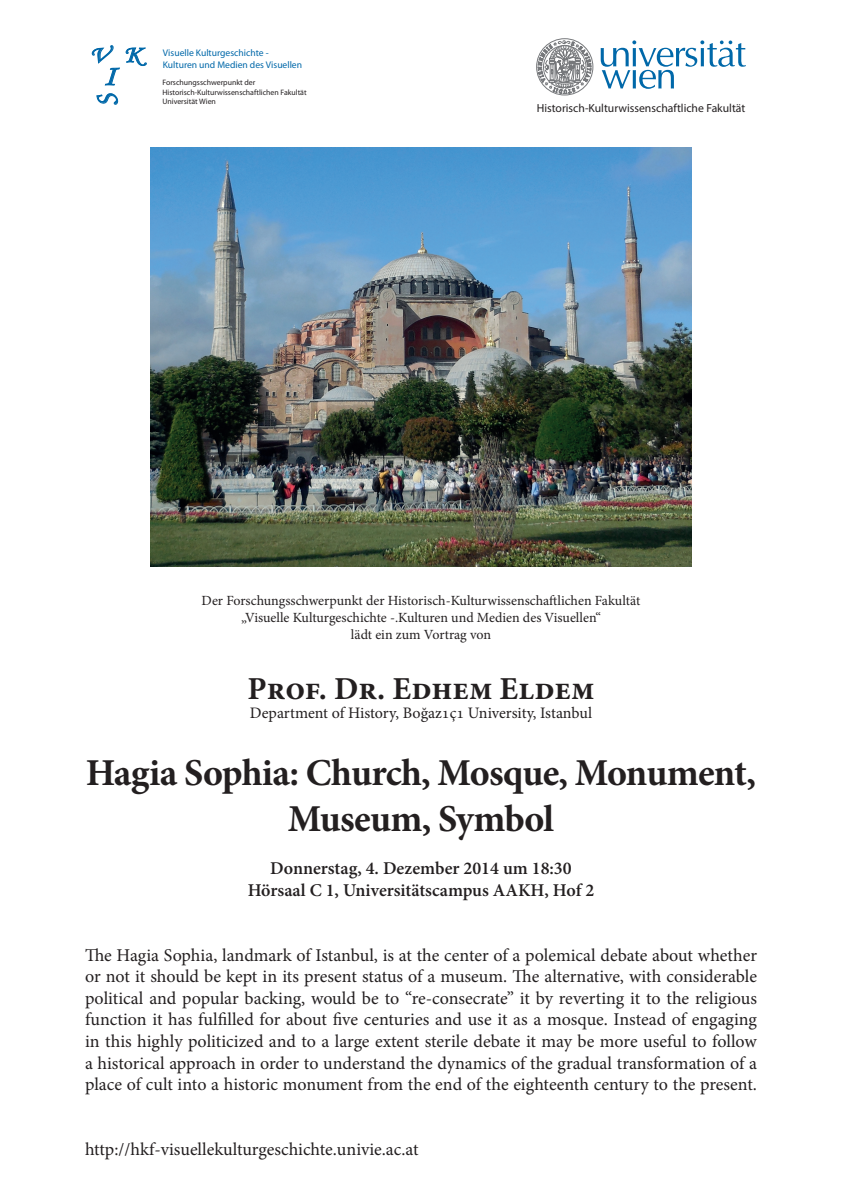
<style>
.page{position:relative;width:842px;height:1191px;background:#fff}
.page>*{position:absolute;margin:0;border:0;box-sizing:border-box;transform-origin:0 0}
.t1{font:700 38px/45.6px "Minion Pro";letter-spacing:-.02em;color:#231f20;text-align:center}
.t2{font:700 32px "Minion Pro";color:#231f20}
.t3{font:24.1px "Monotype Corsiva";color:#0068a9;scale:1.24 1}
.t4{font:18px/21.6px "Minion Pro";letter-spacing:-.005em;color:#231f20;text-align:justify}
.t5{font:600 18px/21.6px "Minion Pro";color:#231f20;text-align:center}
.t6{font:16px "Minion Pro";color:#231f20}
.t7{font:14px/16.8px "Minion Pro";letter-spacing:-.005em;color:#231f20;text-align:center}
.t8{font:11.7px "Myriad Pro";color:#231f20}
.t9{font:9.6px/12.4px "Myriad";color:#0068a9}
.t10{font:7.8px/9.6px "Myriad";color:#231f20}
</style>
<div class="page">
<svg style="left:601px;top:40px;width:145px;height:49px"></svg>
<svg style="left:536px;top:38px;width:58px;height:58px"></svg>
<img style="left:151px;top:148px;width:540px;height:418px">
<svg style="left:92px;top:45px;width:55px;height:60px"></svg>
<h3 class="t3" style="left:89px;top:40px;width:44px">V K</h3>
<p class="t9" style="left:163px;top:47px;width:141px">Visuelle Kulturgeschichte -<br>Kulturen und Medien des Visuellen</p>
<p class="t10" style="left:162px;top:78px;width:146px">Forschungsschwerpunkt der<br>Historisch-Kulturwissenschaftlichen Fakultät<br>Universität Wien</p>
<p class="t8" style="left:537px;top:101px;width:210px">Historisch-Kulturwissenschaftliche Fakultät</p>
<p class="t7" style="left:202px;top:592px;width:440px">Der Forschungsschwerpunkt der Historisch-Kulturwissenschaftlichen Fakultät „Visuelle Kulturgeschichte -.Kulturen und Medien des Visuellen“<br>lädt ein zum Vortrag von</p>
<h2 class="t2" style="left:247px;top:666px;width:348px">Prof. Dr. Edhem Eldem</h2>
<p class="t6" style="left:250px;top:702px;width:344px">Department of History, Boğaz1ç1 University, Istanbul</p>
<h1 class="t1" style="left:86px;top:750px;width:672px">Hagia Sophia: Church, Mosque, Monument,<br>Museum, Symbol</h1>
<p class="t5" style="left:248px;top:857px;width:348px">Donnerstag, 4. Dezember 2014 um 18:30<br>Hörsaal C 1, Universitätscampus AAKH, Hof 2</p>
<p class="t4" style="left:85px;top:944px;width:673px">The Hagia Sophia, landmark of Istanbul, is at the center of a polemical debate about whether or not it should be kept in its present status of a museum. The alternative, with considerable political and popular backing, would be to “re-consecrate” it by reverting it to the religious function it has fulfilled for about five centuries and use it as a mosque. Instead of engaging in this highly politicized and to a large extent sterile debate it may be more useful to follow a historical approach in order to understand the dynamics of the gradual transformation of a place of cult into a historic monument from the end of the eighteenth century to the present.</p>
<p class="t4" style="left:85px;top:1138px;width:335px">http://hkf-visuellekulturgeschichte.univie.ac.at</p>
</div>
